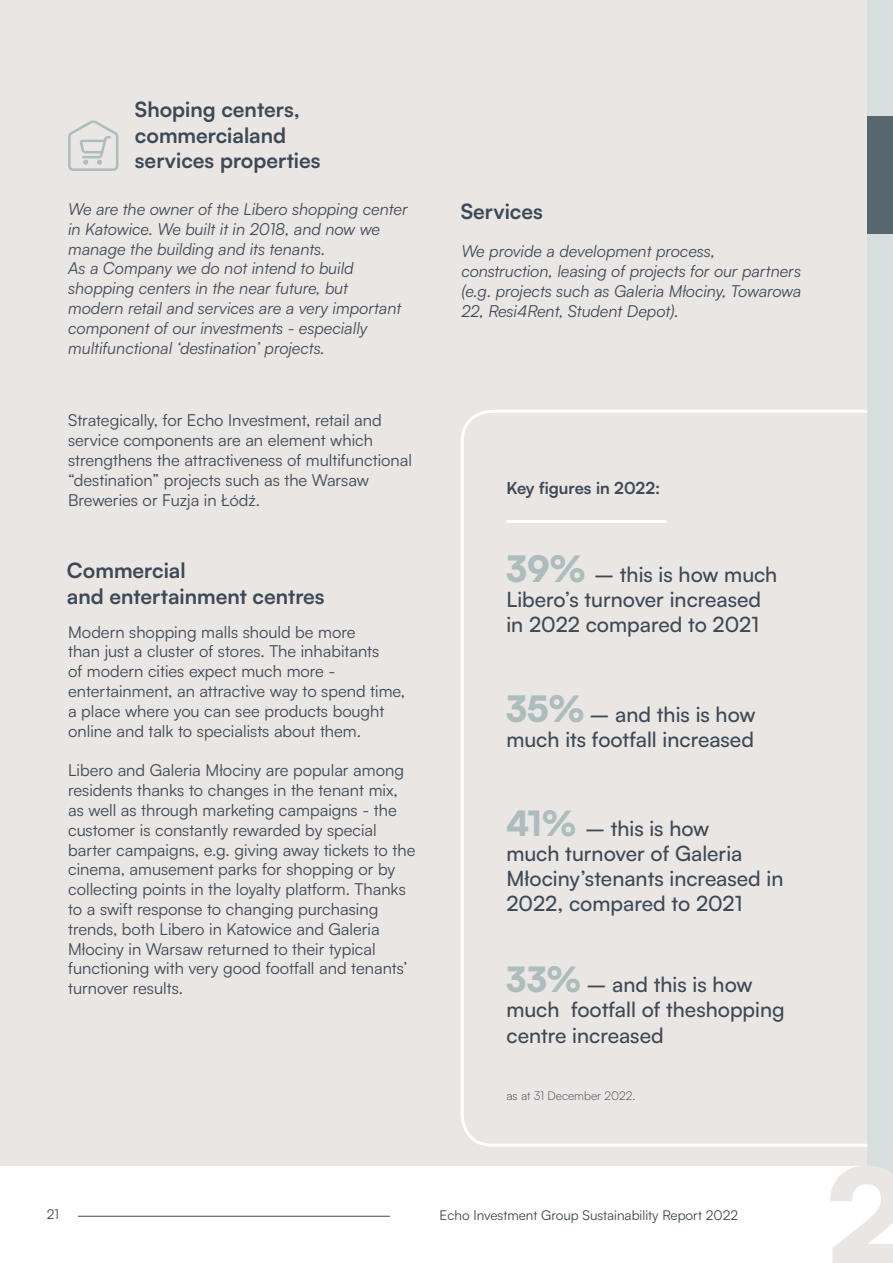
<style>
.page{position:relative;width:893px;height:1263px;background:#fff}
.page>*{position:absolute;margin:0;border:0;box-sizing:border-box;transform-origin:0 0}
.t1{font:500 21px/25.2px "Satoshi";color:#3d4956}
.t2{font:700 21px/25.2px "Satoshi";color:#3d4956}
.t3{font:16.5px/19.8px "Satoshi";color:#3d4956}
.t4{font:italic 16.5px/19.8px "Satoshi";color:#3d4956}
.t5{font:700 16.5px "Satoshi";color:#3d4956}
.t6{font:13.5px "Satoshi";color:#3d4956}
.t7{font:300 12px "Satoshi";color:#3d4956}
.s1{font-weight:900;font-size:36px;color:#adbdbe}
.s2{font-weight:900;font-size:34.5px;color:#adbdbe}
</style>
<div class="page">
<div style="left:0;top:0;width:867px;height:1165px;background:#eae6e4"></div>
<hr style="left:78px;top:1216px;width:312px;height:1px;background:#3d4956">
<div style="left:867px;top:0;width:26px;height:1182px;background:#d6dede"></div>
<svg style="left:830px;top:1165px;width:63px;height:98px"></svg>
<div style="left:867px;top:116px;width:26px;height:118px;background:#586670"></div>
<svg style="left:68px;top:120px;width:50px;height:51px"></svg>
<svg style="left:461px;top:410px;width:407px;height:737px"></svg>
<p class="t2" style="left:135px;top:96px;width:187px">Shoping centers, commercialand services properties</p>
<p class="t4" style="left:68px;top:198px;width:341px">We are the owner of the Libero shopping center in Katowice. We built it in 2018, and now we manage the building and its tenants.<br>As a Company we do not intend to build shopping centers in the near future, but modern retail and services are a very important component of our investments - especially multifunctional ‘destination’ projects.</p>
<p class="t3" style="left:68px;top:410px;width:345px">Strategically, for Echo Investment, retail and service components are an element which strengthens the attractiveness of multifunctional “destination” projects such as the Warsaw Breweries or Fuzja in Łódź.</p>
<p class="t2" style="left:67px;top:557px;width:259px">Commercial<br>and entertainment centres</p>
<p class="t3" style="left:68px;top:621px;width:338px">Modern shopping malls should be more<br>than just a cluster of stores. The inhabitants<br>of modern cities expect much more - entertainment, an attractive way to spend time, a place where you can see products bought online and talk to specialists about them.</p>
<p class="t3" style="left:68px;top:760px;width:349px">Libero and Galeria Młociny are popular among residents thanks to changes in the tenant mix, as well as through marketing campaigns - the customer is constantly rewarded by special barter campaigns, e.g. giving away tickets to the cinema, amusement parks for shopping or by collecting points in the loyalty platform. Thanks to a swift response to changing purchasing trends, both Libero in Katowice and Galeria Młociny in Warsaw returned to their typical functioning with very good footfall and tenants’ turnover results.</p>
<p class="t2" style="left:461px;top:198px;width:84px">Services</p>
<p class="t4" style="left:461px;top:241px;width:341px">We provide a development process, construction, leasing of projects for our partners (e.g. projects such as Galeria Młociny, Towarowa 22, Resi4Rent, Student Depot).</p>
<p class="t5" style="left:506px;top:476px;width:155px">Key figures in 2022:</p>
<p class="t1" style="left:506px;top:560px;width:272px"><span class="s1">39%</span> – this is how much<br>Libero’s turnover increased in 2022 compared to 2021</p>
<p class="t1" style="left:506px;top:701px;width:251px"><span class="s1">35%</span> – and this is how much its footfall increased</p>
<p class="t1" style="left:506px;top:814px;width:279px"><span class="s2">41%</span> – this is how<br>much turnover of Galeria<br>Młociny’stenants increased in<br>2022, compared to 2021</p>
<p class="t1" style="left:506px;top:971px;width:280px"><span class="s2">33%</span> – and this is how much footfall of theshopping centre increased</p>
<p class="t7" style="left:506px;top:1088px;width:130px">as at 31 December 2022.</p>
<p class="t6" style="left:47px;top:1205px;width:14px">21</p>
<p class="t6" style="left:440px;top:1206px;width:300px">Echo Investment Group Sustainability Report 2022</p>
</div>
